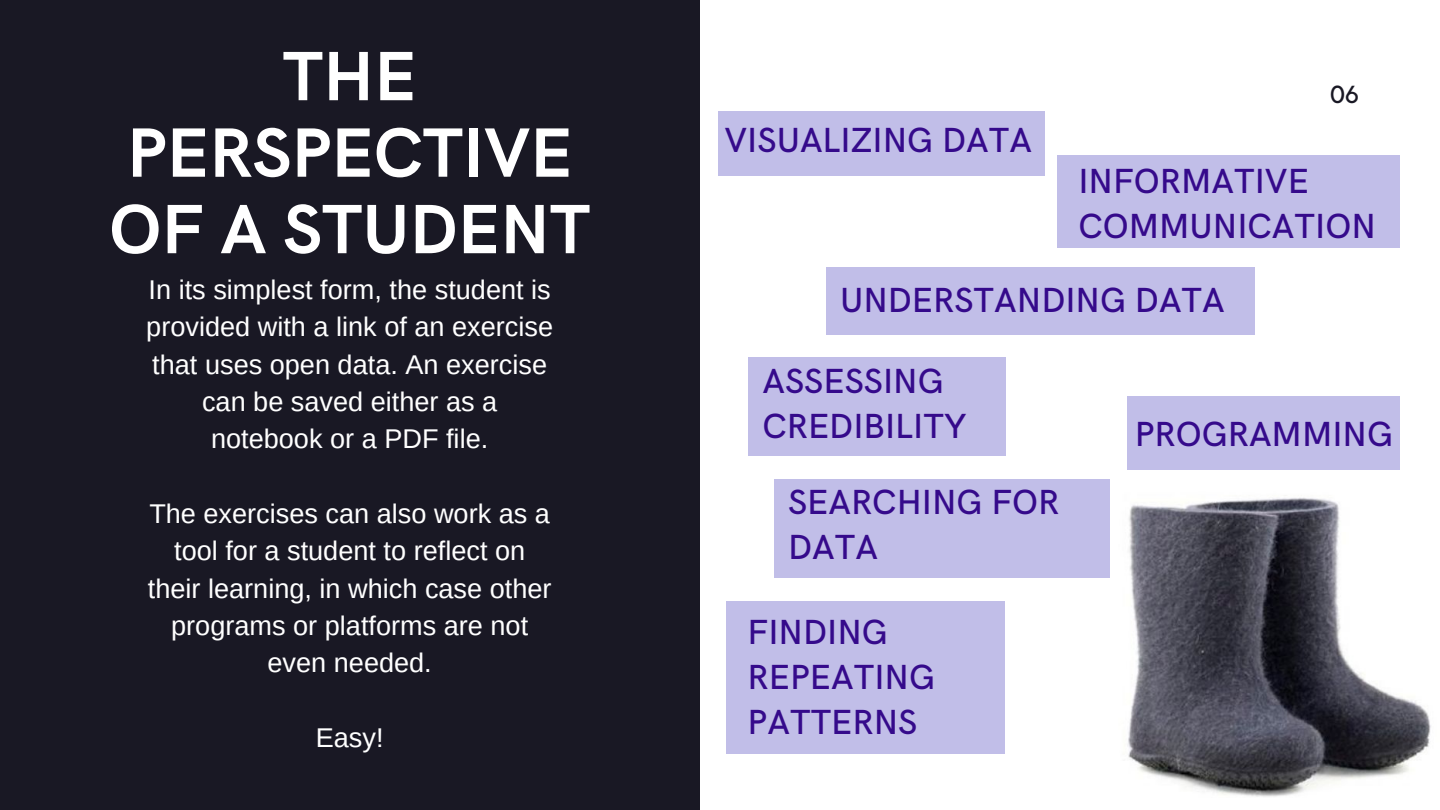
<style>
.page{position:relative;width:1440px;height:810px;background:#fff}
.page>*{position:absolute;margin:0;border:0;box-sizing:border-box;transform-origin:0 0}
.t1{font:700 70px/76.5px "HK Grotesk";color:#fff;text-align:center}
.t2{font:500 35px/45px "HK Grotesk";color:#350a8b}
.t3{font:27.1px/37.3px "Arimo";color:#fff;text-align:center}
.t4{font:500 25px "HK Grotesk";color:#191824}
</style>
<div class="page">
<div style="left:0;top:0;width:700px;height:810px;background:#191824"></div>
<div style="left:719px;top:111px;width:326px;height:65px;background:#c1bee8"></div>
<div style="left:826px;top:267px;width:429px;height:68px;background:#c1bee8"></div>
<img style="left:1069px;top:397px;width:362px;height:400px">
<div style="left:774px;top:480px;width:335px;height:98px;background:#c1bee8"></div>
<div style="left:748px;top:357px;width:258px;height:99px;background:#c1bee8"></div>
<div style="left:726px;top:601px;width:279px;height:153px;background:#c1bee8"></div>
<div style="left:1057px;top:156px;width:343px;height:92px;background:#c1bee8"></div>
<div style="left:1128px;top:397px;width:272px;height:73px;background:#c1bee8"></div>
<h1 class="t1" style="left:109px;top:41px;width:483px">THE<br>PERSPECTIVE<br>OF A STUDENT</h1>
<p class="t3" style="left:146px;top:271px;width:408px">In its simplest form, the student is provided with a link of an exercise that uses open data. An exercise can be saved either as a notebook or a PDF file.</p>
<p class="t3" style="left:148px;top:495px;width:405px">The exercises can also work as a tool for a student to reflect on their learning, in which case other programs or platforms are not even needed.</p>
<p class="t3" style="left:316px;top:719px;width:69px">Easy!</p>
<p class="t2" style="left:724px;top:119px;width:309px">VISUALIZING DATA</p>
<p class="t4" style="left:1330px;top:81px;width:30px">06</p>
<p class="t2" style="left:1078px;top:160px;width:299px">INFORMATIVE<br>COMMUNICATION</p>
<p class="t2" style="left:840px;top:279px;width:386px">UNDERSTANDING DATA</p>
<p class="t2" style="left:763px;top:360px;width:206px">ASSESSING<br>CREDIBILITY</p>
<p class="t2" style="left:788px;top:481px;width:273px">SEARCHING FOR<br>DATA</p>
<p class="t2" style="left:748px;top:611px;width:189px">FINDING<br>REPEATING<br>PATTERNS</p>
<p class="t2" style="left:1135px;top:413px;width:260px">PROGRAMMING</p>
</div>
